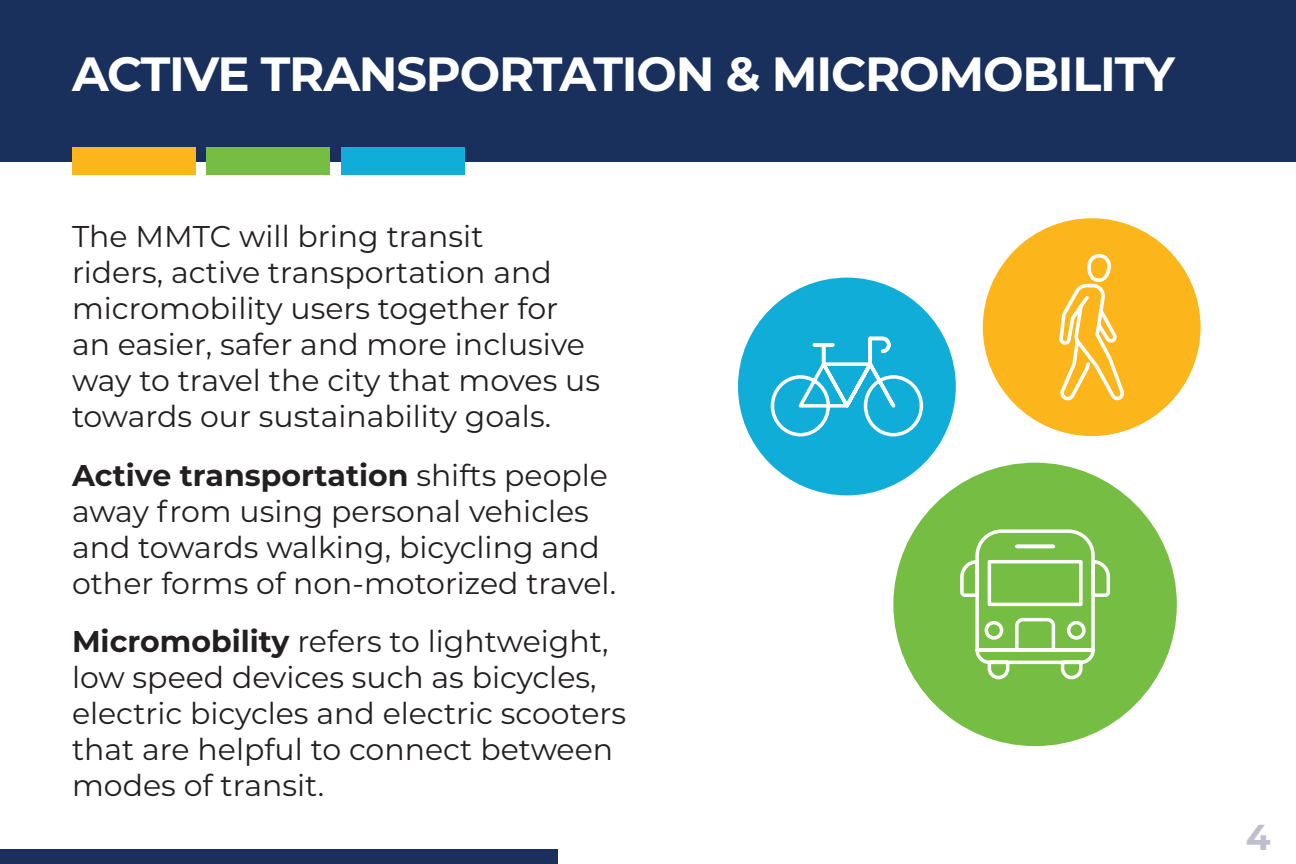
<style>
.page{position:relative;width:1296px;height:864px;background:#fff}
.page>*{position:absolute;margin:0;border:0;box-sizing:border-box;transform-origin:0 0}
.t1{font:700 48px "Montserrat";letter-spacing:-.025em;color:#fff}
.t2{font:700 36px "Montserrat";color:#bfbecd}
.t3{font:30px/36px "Montserrat";color:#231f20}
.s1{font-weight:700}
</style>
<div class="page">
<div style="left:0;top:0;width:1296px;height:161px;background:#18305b"></div>
<div style="left:72px;top:148px;width:123px;height:27px;background:#fcb61c"></div>
<div style="left:341px;top:148px;width:124px;height:27px;background:#10add9"></div>
<div style="left:207px;top:148px;width:123px;height:27px;background:#75bd43"></div>
<div style="left:0;top:850px;width:558px;height:14px;background:#18305b"></div>
<div style="left:738px;top:278px;width:218px;height:217px;background:#10add9;border-radius:50%"></div>
<div style="left:983px;top:218px;width:218px;height:218px;background:#fcb61c;border-radius:50%"></div>
<div style="left:893px;top:463px;width:284px;height:283px;background:#75bd43;border-radius:50%"></div>
<svg style="left:960px;top:529px;width:151px;height:151px"></svg>
<svg style="left:770px;top:336px;width:154px;height:101px"></svg>
<svg style="left:1059px;top:253px;width:65px;height:148px"></svg>
<p class="t1" style="left:72px;top:39px;width:1105px">ACTIVE TRANSPORTATION &amp; MICROMOBILITY</p>
<p class="t3" style="left:72px;top:218px;width:530px">The MMTC will bring transit<br>riders, active transportation and micromobility users together for an easier, safer and more inclusive way to travel the city that moves us towards our sustainability goals.</p>
<p class="t3" style="left:72px;top:456px;width:546px"><span class="s1">Active transportation</span> shifts people away from using personal vehicles and towards walking, bicycling and other forms of non-motorized travel.</p>
<p class="t3" style="left:72px;top:623px;width:556px"><span class="s1">Micromobility</span> refers to lightweight, low speed devices such as bicycles, electric bicycles and electric scooters that are helpful to connect between modes of transit.</p>
<p class="t2" style="left:1246px;top:811px;width:26px">4</p>
</div>
